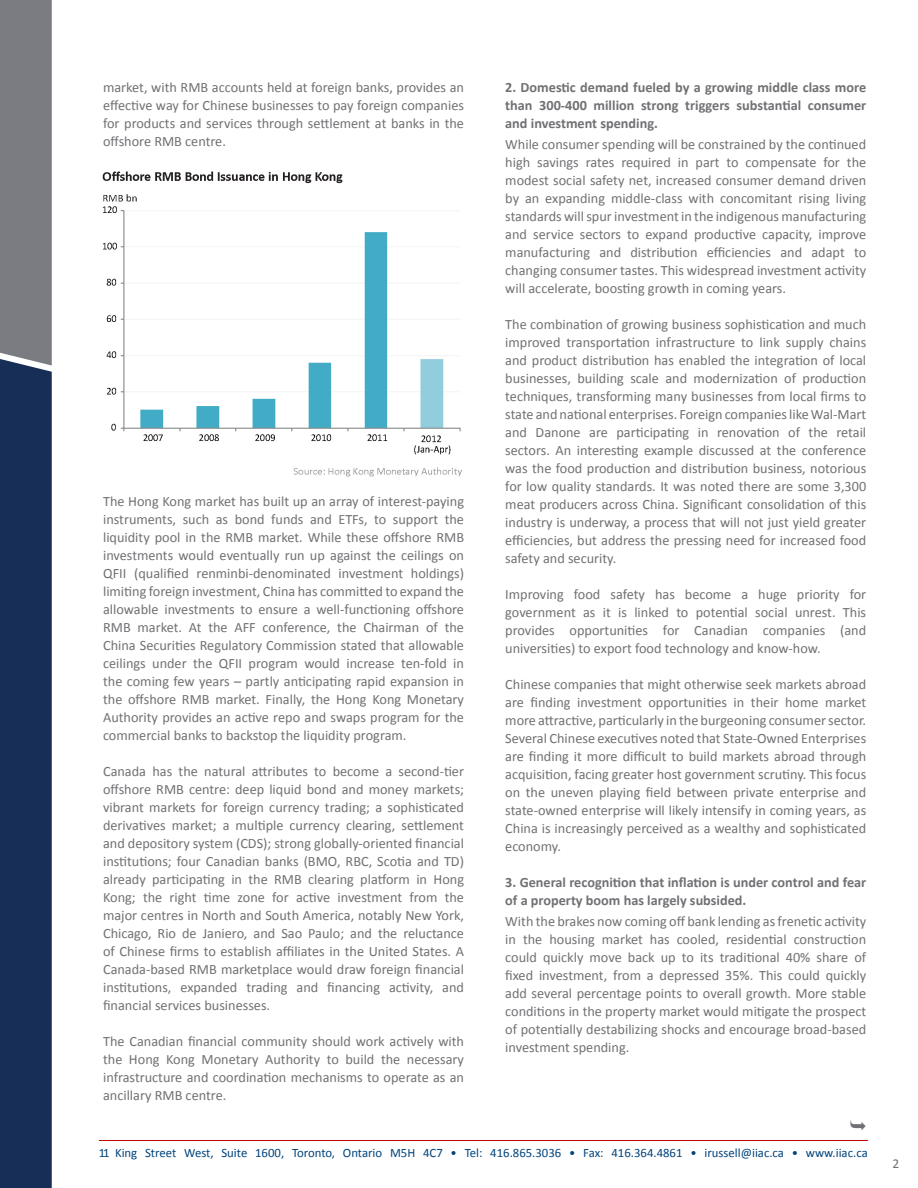
<style>
.page{position:relative;width:918px;height:1188px;background:#fff}
.page>*{position:absolute;margin:0;border:0;box-sizing:border-box;transform-origin:0 0}
.t1{font:14.25px/18px "Calibri";color:#717074;text-align:justify}
.t2{font:700 14.25px/18px "Calibri";color:#717074;text-align:justify}
.t3{font:13.5px "Calibri";color:#717074}
.t4{font:12.75px "Calibri";color:#00447b}
</style>
<div class="page">
<hr style="left:99px;top:1140px;width:769px;height:1px;background:#c00000">
<svg style="left:0;top:0;width:52px;height:1188px;background:#374865"></svg>
<img style="left:103px;top:171px;width:359px;height:306px">
<p class="t1" style="left:103px;top:79px;width:362px">market, with RMB accounts held at foreign banks, provides an effective way for Chinese businesses to pay foreign companies for products and services through settlement at banks in the offshore RMB centre.</p>
<p class="t1" style="left:103px;top:493px;width:363px">The Hong Kong market has built up an array of interest-paying instruments, such as bond funds and ETFs, to support the liquidity pool in the RMB market. While these offshore RMB investments would eventually run up against the ceilings on QFII (qualified renminbi-denominated investment holdings) limiting foreign investment, China has committed to expand the allowable investments to ensure a well-functioning offshore RMB market. At the AFF conference, the Chairman of the China Securities Regulatory Commission stated that allowable ceilings under the QFII program would increase ten-fold in the coming few years – partly anticipating rapid expansion in the offshore RMB market. Finally, the Hong Kong Monetary Authority provides an active repo and swaps program for the commercial banks to backstop the liquidity program.</p>
<p class="t1" style="left:103px;top:763px;width:363px">Canada has the natural attributes to become a second-tier offshore RMB centre: deep liquid bond and money markets; vibrant markets for foreign currency trading; a sophisticated derivatives market; a multiple currency clearing, settlement and depository system (CDS); strong globally-oriented financial institutions; four Canadian banks (BMO, RBC, Scotia and TD) already participating in the RMB clearing platform in Hong Kong; the right time zone for active investment from the major centres in North and South America, notably New York, Chicago, Rio de Janiero, and Sao Paulo; and the reluctance of Chinese firms to establish affiliates in the United States. A Canada-based RMB marketplace would draw foreign financial institutions, expanded trading and financing activity, and financial services businesses.</p>
<p class="t1" style="left:103px;top:1033px;width:362px">The Canadian financial community should work actively with the Hong Kong Monetary Authority to build the necessary infrastructure and coordination mechanisms to operate as an ancillary RMB centre.</p>
<p class="t2" style="left:505px;top:79px;width:362px">2. Domestic demand fueled by a growing middle class more than 300-400 million strong triggers substantial consumer and investment spending.</p>
<p class="t1" style="left:505px;top:136px;width:362px">While consumer spending will be constrained by the continued high savings rates required in part to compensate for the modest social safety net, increased consumer demand driven by an expanding middle-class with concomitant rising living standards will spur investment in the indigenous manufacturing and service sectors to expand productive capacity, improve manufacturing and distribution efficiencies and adapt to changing consumer tastes. This widespread investment activity will accelerate, boosting growth in coming years.</p>
<p class="t1" style="left:505px;top:316px;width:363px">The combination of growing business sophistication and much improved transportation infrastructure to link supply chains and product distribution has enabled the integration of local businesses, building scale and modernization of production techniques, transforming many businesses from local firms to state and national enterprises. Foreign companies like Wal-Mart and Danone are participating in renovation of the retail sectors. An interesting example discussed at the conference was the food production and distribution business, notorious for low quality standards. It was noted there are some 3,300 meat producers across China. Significant consolidation of this industry is underway, a process that will not just yield greater efficiencies, but address the pressing need for increased food safety and security.</p>
<p class="t1" style="left:505px;top:586px;width:362px">Improving food safety has become a huge priority for government as it is linked to potential social unrest. This provides opportunities for Canadian companies (and universities) to export food technology and know-how.</p>
<p class="t1" style="left:505px;top:676px;width:362px">Chinese companies that might otherwise seek markets abroad are finding investment opportunities in their home market more attractive, particularly in the burgeoning consumer sector.<br>Several Chinese executives noted that State-Owned Enterprises are finding it more difficult to build markets abroad through acquisition, facing greater host government scrutiny. This focus on the uneven playing field between private enterprise and state-owned enterprise will likely intensify in coming years, as China is increasingly perceived as a wealthy and sophisticated economy.</p>
<p class="t2" style="left:505px;top:874px;width:362px">3. General recognition that inflation is under control and fear of a property boom has largely subsided.</p>
<p class="t1" style="left:505px;top:913px;width:362px">With the brakes now coming off bank lending as frenetic activity in the housing market has cooled, residential construction could quickly move back up to its traditional 40% share of fixed investment, from a depressed 35%. This could quickly add several percentage points to overall growth. More stable conditions in the property market would mitigate the prospect of potentially destabilizing shocks and encourage broad-based investment spending.</p>
<p class="t4" style="left:99px;top:1145px;width:770px">11 King Street West, Suite 1600, Toronto, Ontario M5H 4C7 • Tel: 416.865.3036 • Fax: 416.364.4861 • irussell@iiac.ca • www.iiac.ca</p>
<p class="t3" style="left:892px;top:1155px;width:8px">2</p>
</div>
